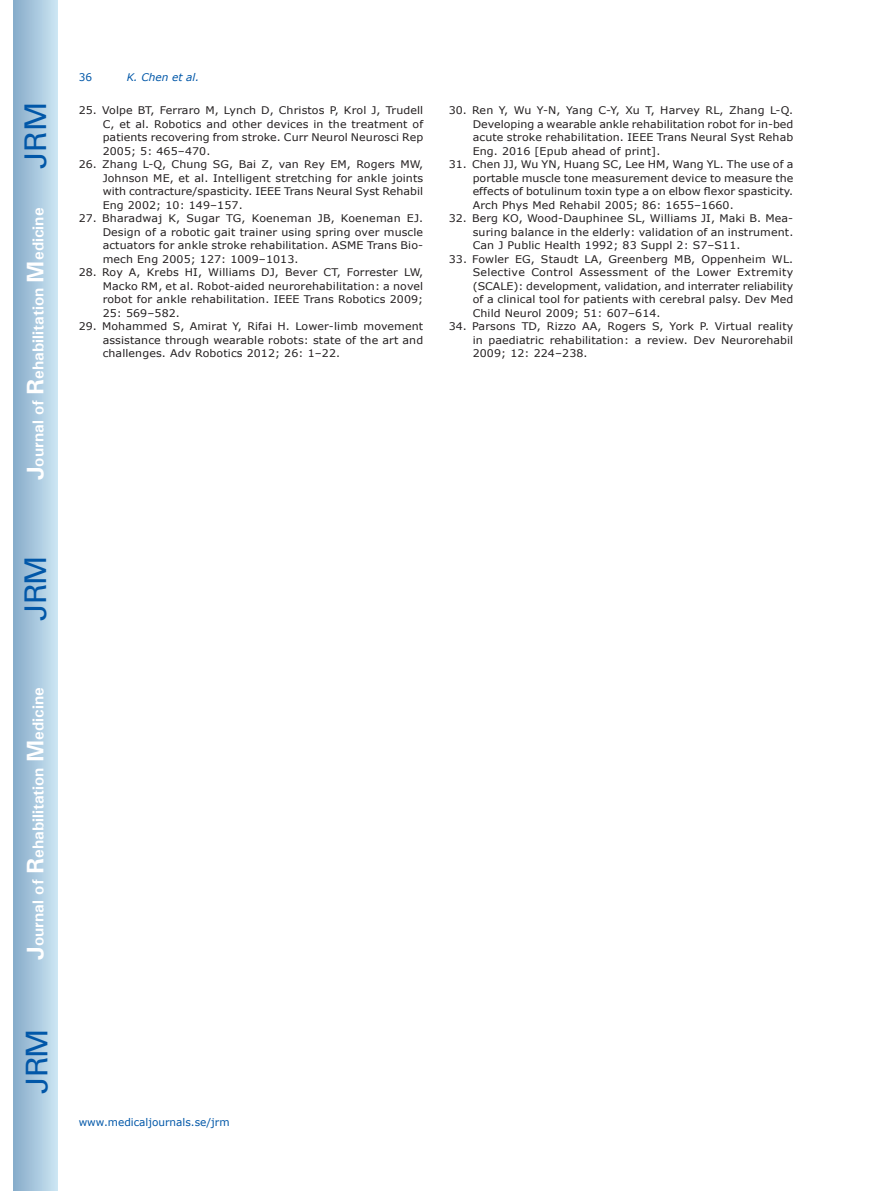
<style>
.page{position:relative;width:872px;height:1191px;background:#fff}
.page>*{position:absolute;margin:0;border:0;box-sizing:border-box;transform-origin:0 0}
.t1{font:30px "Univers";letter-spacing:-.03em;color:#0157a8}
.t2{font:700 15.75px "Univers";color:#fff}
.t3{font:10.5px/13.5px "Verdana";letter-spacing:.01em;color:#231f20;text-align:justify;scale:1.05 1}
.t4{font:10.5px "Verdana";color:#0157a8}
.t5{font:italic 10.5px "Verdana";color:#0157a8}
.s1{font-size:24px}
</style>
<div class="page">
<div style="left:14px;top:0;width:43px;height:1191px;background:linear-gradient(to right,#88acca,#cbe5f2)"></div>
<h1 class="t1" style="left:18px;top:169px;width:68px;rotate:-90deg">JRM</h1>
<h2 class="t2" style="left:28px;top:480px;width:274px;rotate:-90deg"><span class="s1">J</span>ournal of <span class="s1">R</span>ehabilitation <span class="s1">M</span>edicine</h2>
<h1 class="t1" style="left:18px;top:620px;width:67px;rotate:-90deg">JRM</h1>
<h2 class="t2" style="left:28px;top:959px;width:274px;rotate:-90deg"><span class="s1">J</span>ournal of <span class="s1">R</span>ehabilitation <span class="s1">M</span>edicine</h2>
<h1 class="t1" style="left:19px;top:1093px;width:67px;rotate:-90deg">JRM</h1>
<p class="t4" style="left:79px;top:70px;width:15px">36</p>
<p class="t5" style="left:127px;top:70px;width:74px">K. Chen et al.</p>
<p class="t3" style="left:103px;top:104px;width:307px;text-indent:-24px">25. Volpe BT, Ferraro M, Lynch D, Christos P, Krol J, Trudell C, et al. Robotics and other devices in the treatment of patients recovering from stroke. Curr Neurol Neurosci Rep 2005; 5: 465–470.</p>
<p class="t3" style="left:103px;top:158px;width:307px;text-indent:-24px">26. Zhang L-Q, Chung SG, Bai Z, van Rey EM, Rogers MW, Johnson ME, et al. Intelligent stretching for ankle joints with contracture/spasticity. IEEE Trans Neural Syst Rehabil Eng 2002; 10: 149–157.</p>
<p class="t3" style="left:103px;top:212px;width:307px;text-indent:-24px">27. Bharadwaj K, Sugar TG, Koeneman JB, Koeneman EJ.<br>Design of a robotic gait trainer using spring over muscle actuators for ankle stroke rehabilitation. ASME Trans Bio&shy;mech Eng 2005; 127: 1009–1013.</p>
<p class="t3" style="left:103px;top:266px;width:307px;text-indent:-24px">28. Roy A, Krebs HI, Williams DJ, Bever CT, Forrester LW, Macko RM, et al. Robot-aided neurorehabilitation: a novel robot for ankle rehabilitation. IEEE Trans Robotics 2009; 25: 569–582.</p>
<p class="t3" style="left:103px;top:320px;width:307px;text-indent:-24px">29. Mohammed S, Amirat Y, Rifai H. Lower-limb movement assistance through wearable robots: state of the art and challenges. Adv Robotics 2012; 26: 1–22.</p>
<p class="t3" style="left:473px;top:104px;width:307px;text-indent:-24px">30. Ren Y, Wu Y-N, Yang C-Y, Xu T, Harvey RL, Zhang L-Q.<br>Developing a wearable ankle rehabilitation robot for in-bed acute stroke rehabilitation. IEEE Trans Neural Syst Rehab Eng. 2016 [Epub ahead of print].</p>
<p class="t3" style="left:473px;top:158px;width:307px;text-indent:-24px">31. Chen JJ, Wu YN, Huang SC, Lee HM, Wang YL. The use of a portable muscle tone measurement device to measure the effects of botulinum toxin type a on elbow flexor spasticity.<br>Arch Phys Med Rehabil 2005; 86: 1655–1660.</p>
<p class="t3" style="left:473px;top:212px;width:307px;text-indent:-24px">32. Berg KO, Wood-Dauphinee SL, Williams JI, Maki B. Mea&shy;suring balance in the elderly: validation of an instrument.<br>Can J Public Health 1992; 83 Suppl 2: S7–S11.</p>
<p class="t3" style="left:473px;top:252px;width:307px;text-indent:-24px">33. Fowler EG, Staudt LA, Greenberg MB, Oppenheim WL.<br>Selective Control Assessment of the Lower Extremity (SCALE): development, validation, and interrater reliability of a clinical tool for patients with cerebral palsy. Dev Med Child Neurol 2009; 51: 607–614.</p>
<p class="t3" style="left:473px;top:320px;width:307px;text-indent:-24px">34. Parsons TD, Rizzo AA, Rogers S, York P. Virtual reality in paediatric rehabilitation: a review. Dev Neurorehabil 2009; 12: 224–238.</p>
<p class="t4" style="left:79px;top:1114px;width:152px">www.medicaljournals.se/jrm</p>
</div>
